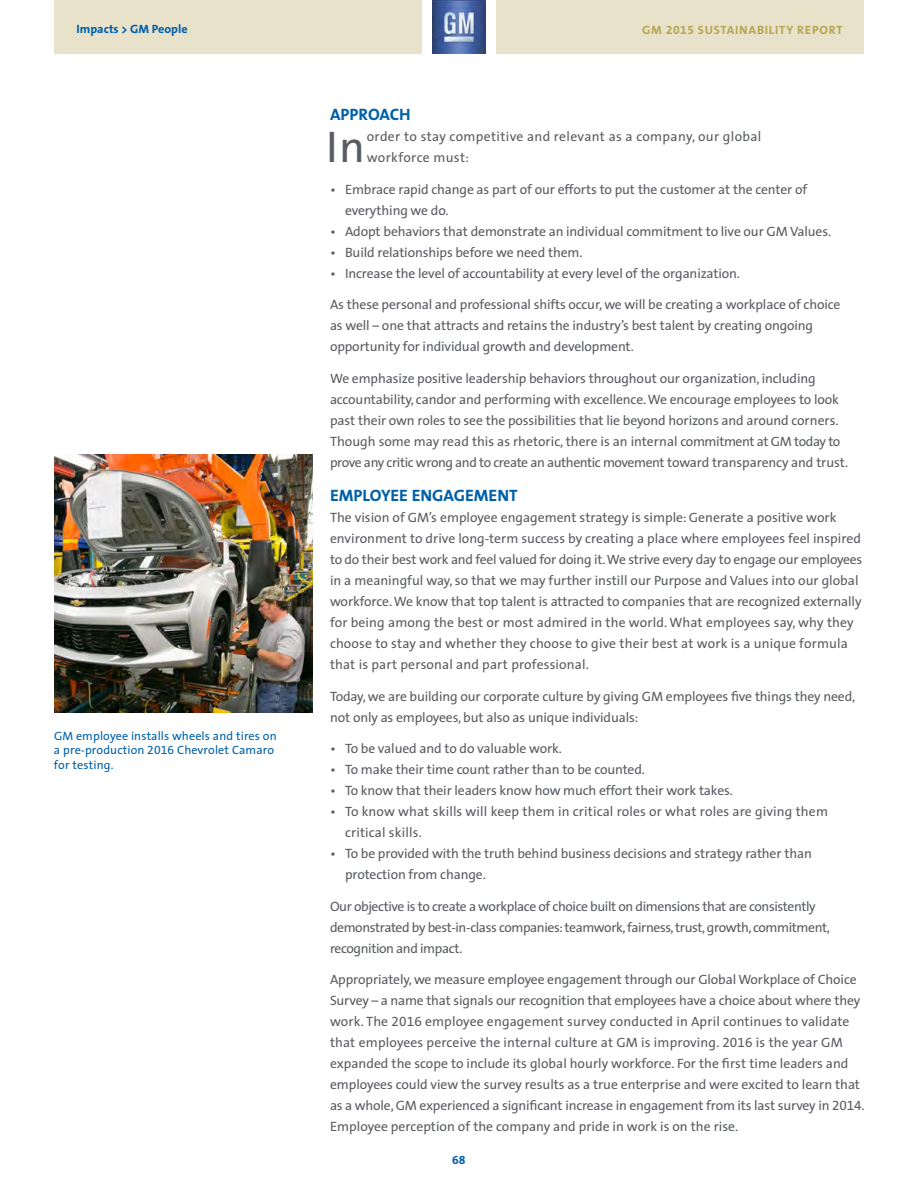
<style>
.page{position:relative;width:918px;height:1188px;background:#fff}
.page>*{position:absolute;margin:0;border:0;box-sizing:border-box;transform-origin:0 0}
.GM_Body_Copy_intro{font:44.55px "GM Sans";color:#595c61}
.GM_Subhead{font:700 16.5px "GM Sans";color:#0060a9}
.GM_Body_Copy{font:13.5px/21px "GM Sans";letter-spacing:-.01em;color:#595c61}
.GM_Body_Copy-2{font:13.5px/21px "GM Sans";letter-spacing:-.03em;color:#595c61}
.GM_Body_Copy-3{font:13.5px/21px "GM Sans";letter-spacing:.01em;color:#595c61}
.GM_Body_Copy_intro-2{font:13.5px/21px "GM Sans";letter-spacing:.025em;color:#595c61}
.GM_Caption{font:12px/14.4px "GM Sans";letter-spacing:.01em;color:#0060a9}
.t1{font:700 12px "GM Sans";letter-spacing:.06em;color:#b6a753}
.t2{font:700 12px "GM Sans";color:#0060a9}
</style>
<div class="page">
<img style="left:432px;top:0;width:54px;height:54px">
<div style="left:54px;top:0;width:368px;height:54px;background:#e9e2cb"></div>
<div style="left:496px;top:0;width:368px;height:54px;background:#e9e2cb"></div>
<img style="left:54px;top:455px;width:258px;height:258px">
<p class="t2" style="left:76px;top:22px;width:113px">Impacts &gt; GM People</p>
<p class="GM_Caption" style="left:54px;top:729px;width:224px">GM employee installs wheels and tires on a pre-production 2016 Chevrolet Camaro for testing.</p>
<p class="t1" style="left:642px;top:22px;width:202px">GM 2015 SUSTAINABILITY REPORT</p>
<p class="GM_Subhead" style="left:330px;top:105px;width:82px">APPROACH</p>
<p class="GM_Body_Copy_intro" style="left:326px;top:121px;width:40px">In</p>
<p class="GM_Body_Copy_intro-2" style="left:367px;top:126px;width:396px">order to stay competitive and relevant as a company, our global workforce must:</p>
<p class="GM_Body_Copy" style="left:345px;top:179px;width:464px;text-indent:-15px">• Embrace rapid change as part of our efforts to put the customer at the center of everything we do.</p>
<p class="GM_Body_Copy" style="left:330px;top:221px;width:503px">• Adopt behaviors that demonstrate an individual commitment to live our GM Values.</p>
<p class="GM_Body_Copy" style="left:330px;top:242px;width:254px">• Build relationships before we need them.</p>
<p class="GM_Body_Copy" style="left:330px;top:263px;width:411px">• Increase the level of accountability at every level of the organization.</p>
<p class="GM_Body_Copy" style="left:330px;top:294px;width:512px">As these personal and professional shifts occur, we will be creating a workplace of choice as well – one that attracts and retains the industry’s best talent by creating ongoing opportunity for individual growth and development.</p>
<p class="GM_Body_Copy" style="left:330px;top:368px;width:520px">We emphasize positive leadership behaviors throughout our organization, including accountability, candor and performing with excellence. We encourage employees to look past their own roles to see the possibilities that lie beyond horizons and around corners.<br>Though some may read this as rhetoric, there is an internal commitment at GM today to prove any critic wrong and to create an authentic movement toward transparency and trust.</p>
<p class="GM_Subhead" style="left:330px;top:486px;width:189px">EMPLOYEE ENGAGEMENT</p>
<p class="GM_Body_Copy" style="left:330px;top:507px;width:534px">The vision of GM’s employee engagement strategy is simple: Generate a positive work environment to drive long-term success by creating a place where employees feel inspired to do their best work and feel valued for doing it. We strive every day to engage our employees in a meaningful way, so that we may further instill our Purpose and Values into our global workforce. We know that top talent is attracted to companies that are recognized externally for being among the best or most admired in the world. What employees say, why they choose to stay and whether they choose to give their best at work is a unique formula that is part personal and part professional.</p>
<p class="GM_Body_Copy" style="left:330px;top:686px;width:527px">Today, we are building our corporate culture by giving GM employees five things they need, not only as employees, but also as unique individuals:</p>
<p class="GM_Body_Copy" style="left:330px;top:738px;width:233px">• To be valued and to do valuable work.</p>
<p class="GM_Body_Copy" style="left:330px;top:759px;width:316px">• To make their time count rather than to be counted.</p>
<p class="GM_Body_Copy" style="left:330px;top:780px;width:404px">• To know that their leaders know how much effort their work takes.</p>
<p class="GM_Body_Copy-3" style="left:345px;top:801px;width:485px;text-indent:-15px">• To know what skills will keep them in critical roles or what roles are giving them critical skills.</p>
<p class="GM_Body_Copy" style="left:345px;top:843px;width:468px;text-indent:-15px">• To be provided with the truth behind business decisions and strategy rather than protection from change.</p>
<p class="GM_Body_Copy-2" style="left:330px;top:896px;width:501px">Our objective is to create a workplace of choice built on dimensions that are consistently demonstrated by best-in-class companies: teamwork, fairness, trust, growth, commitment, recognition and impact.</p>
<p class="GM_Body_Copy" style="left:330px;top:969px;width:536px">Appropriately, we measure employee engagement through our Global Workplace of Choice Survey – a name that signals our recognition that employees have a choice about where they work. The 2016 employee engagement survey conducted in April continues to validate that employees perceive the internal culture at GM is improving. 2016 is the year GM expanded the scope to include its global hourly workforce. For the first time leaders and employees could view the survey results as a true enterprise and were excited to learn that as a whole, GM experienced a significant increase in engagement from its last survey in 2014.<br>Employee perception of the company and pride in work is on the rise.</p>
<p class="t2" style="left:452px;top:1153px;width:15px">68</p>
</div>
